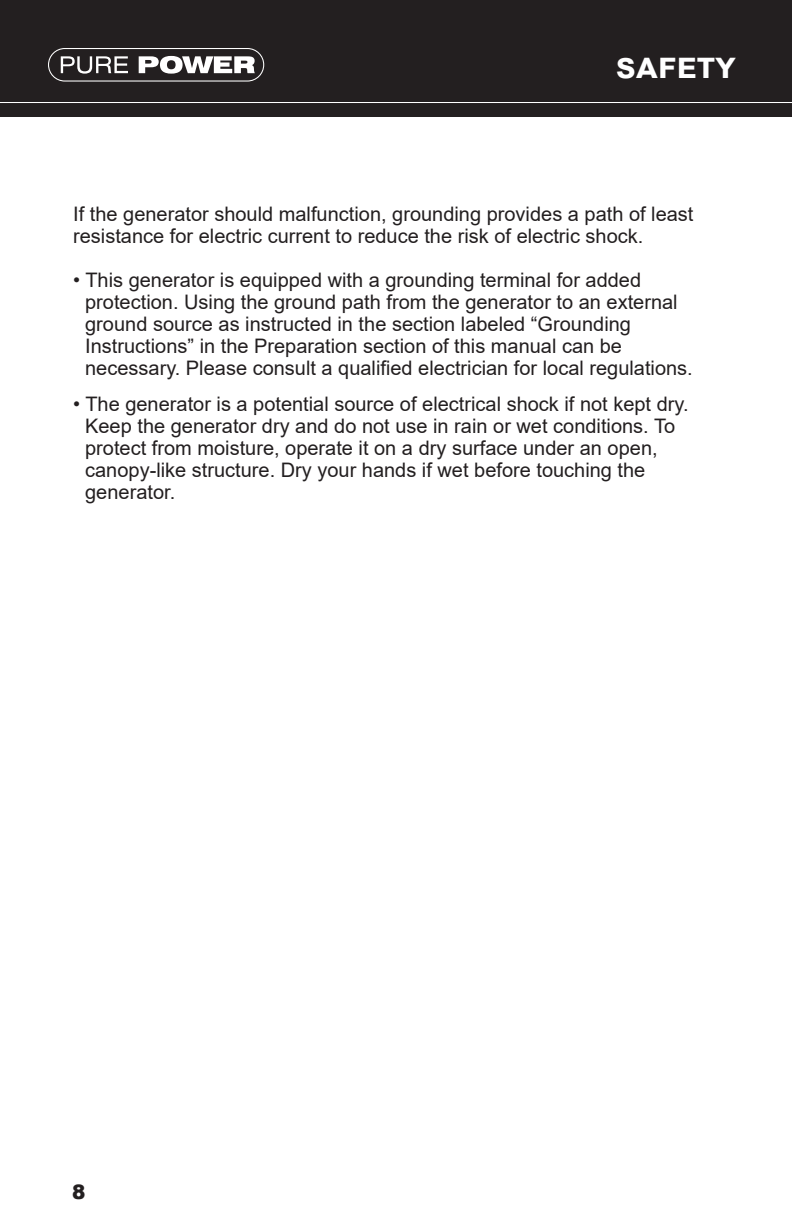
<style>
.page{position:relative;width:792px;height:1224px;background:#fff}
.page>*{position:absolute;margin:0;border:0;box-sizing:border-box;transform-origin:0 0}
.t1{font:700 36px "Arial";color:#fff}
.t2{font:20px/22px "Arial";color:#231f20}
.t3{font:900 20px "Arial";color:#231f20}
</style>
<div class="page">
<div style="left:0;top:0;width:792px;height:116px;background:#231f20"></div>
<hr style="left:0;top:102px;width:792px;height:1px;background:#fff">
<svg style="left:139px;top:56px;width:116px;height:18px"></svg>
<svg style="left:61px;top:56px;width:67px;height:18px"></svg>
<div style="left:48px;top:48px;width:216px;height:34px;border:1px solid #fff;border-radius:16px"></div>
<p class="t1" style="left:616px;top:40px;width:122px">safety</p>
<p class="t2" style="left:73px;top:203px;width:622px">If the generator should malfunction, grounding provides a path of least resistance for electric current to reduce the risk of electric shock.</p>
<p class="t2" style="left:73px;top:269px;width:570px">• This generator is equipped with a grounding terminal for added</p>
<p class="t2" style="left:85px;top:291px;width:594px">protection. Using the ground path from the generator to an external ground source as instructed in the section labeled “Grounding</p>
<p class="t2" style="left:85px;top:335px;width:609px">Instructions” in the Preparation section of this manual can be necessary. Please consult a qualified electrician for local regulations.</p>
<p class="t2" style="left:73px;top:393px;width:617px">• The generator is a potential source of electrical shock if not kept dry.</p>
<p class="t2" style="left:85px;top:415px;width:592px">Keep the generator dry and do not use in rain or wet conditions. To</p>
<p class="t2" style="left:85px;top:437px;width:574px">protect from moisture, operate it on a dry surface under an open,</p>
<p class="t2" style="left:85px;top:459px;width:562px">canopy-like structure. Dry your hands if wet before touching the</p>
<p class="t2" style="left:85px;top:481px;width:92px">generator.</p>
<p class="t3" style="left:72px;top:1178px;width:15px">8</p>
</div>
